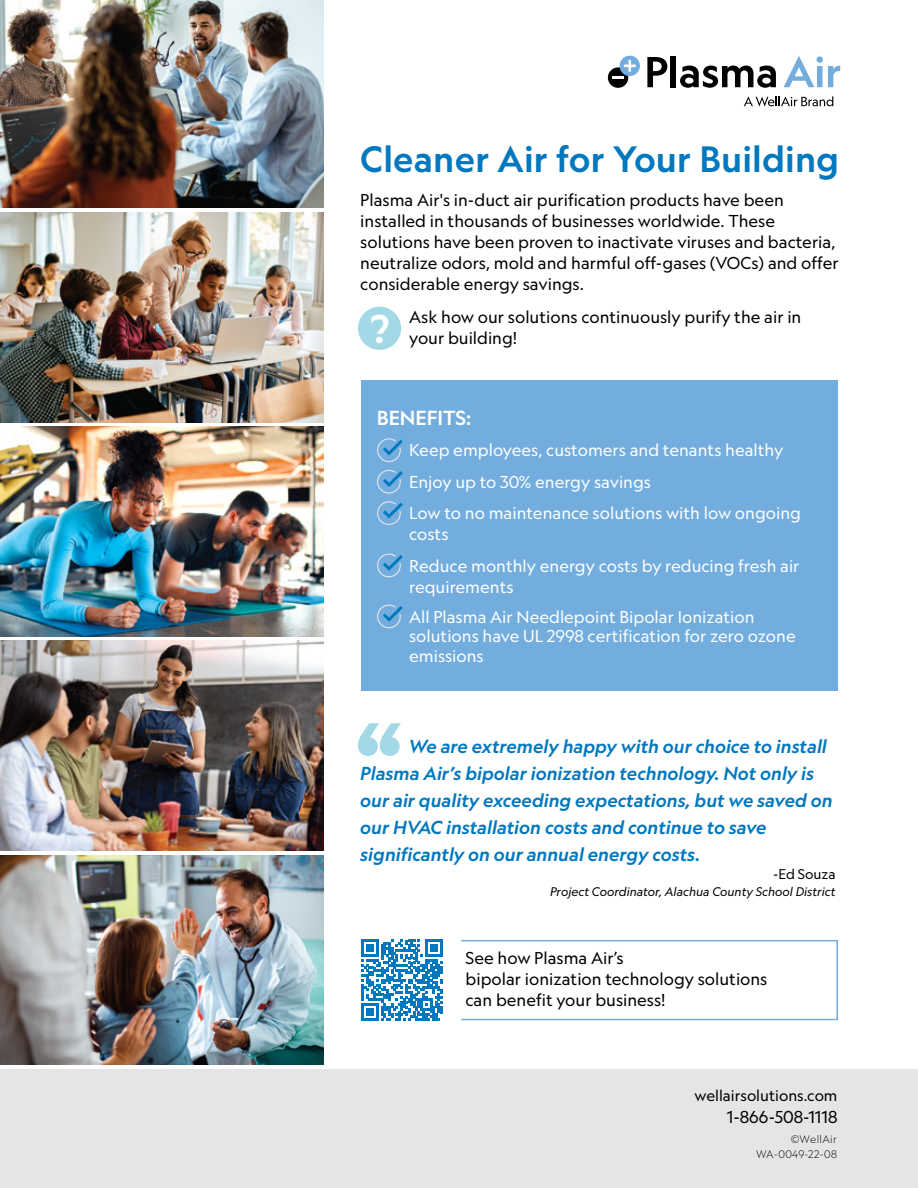
<style>
.page{position:relative;width:918px;height:1188px;background:#fff}
.page>*{position:absolute;margin:0;border:0;box-sizing:border-box;transform-origin:0 0}
.t1{font:500 38.4px "Geograph";color:#fff}
.t2{font:500 35.1px "Geograph";letter-spacing:.005em;color:#0078bf}
.t3{font:500 19.5px "Geograph";color:#fff}
.t4{font:italic 500 18px/27px "Geograph";color:#0078bf}
.t5{font:16.5px/21px "Geograph";color:#000}
.t6{font:16.5px/31.5px "Geograph";color:#fff}
.t7{font:15px "Geograph";color:#000}
.t8{font:13.5px "Geograph";color:#000}
.t9{font:italic 12px "Geograph";color:#000}
.t10{font:300 10.5px "Geograph";letter-spacing:.03em;color:#000}
</style>
<div class="page">
<img style="left:0;top:641px;width:324px;height:209px">
<img style="left:0;top:0;width:324px;height:208px">
<img style="left:0;top:855px;width:324px;height:209px">
<img style="left:0;top:427px;width:324px;height:209px">
<img style="left:0;top:213px;width:324px;height:209px">
<svg style="left:361px;top:940px;width:81px;height:81px"></svg>
<div style="left:361px;top:380px;width:476px;height:310px;background:#72adde"></div>
<svg style="left:377px;top:438px;width:26px;height:56px"></svg>
<svg style="left:377px;top:501px;width:26px;height:24px"></svg>
<svg style="left:377px;top:553px;width:26px;height:25px"></svg>
<svg style="left:377px;top:604px;width:26px;height:25px"></svg>
<div style="left:0;top:1069px;width:918px;height:119px;background:#e5e4e6"></div>
<svg style="left:358px;top:723px;width:43px;height:33px"></svg>
<div style="left:358px;top:307px;width:43px;height:43px;background:#a3d9e7;border-radius:50%"></div>
<div style="left:461px;top:940px;width:377px;height:80px;border:2px solid #72adde"></div>
<svg style="left:647px;top:57px;width:20px;height:30px"></svg>
<div style="left:671px;top:56px;width:5px;height:31px;background:#000"></div>
<svg style="left:680px;top:66px;width:96px;height:22px"></svg>
<svg style="left:784px;top:56px;width:56px;height:31px"></svg>
<svg style="left:744px;top:96px;width:89px;height:11px"></svg>
<div style="left:608px;top:67px;width:20px;height:21px;background:#000;border-radius:50%"></div>
<div style="left:620px;top:56px;width:20px;height:20px;background:#72adde;border-radius:50%"></div>
<svg style="left:612px;top:60px;width:24px;height:19px"></svg>
<h2 class="t2" style="left:360px;top:136px;width:480px">Cleaner Air for Your Building</h2>
<p class="t5" style="left:360px;top:190px;width:480px">Plasma Air's in-duct air purification products have been installed in thousands of businesses worldwide. These solutions have been proven to inactivate viruses and bacteria, neutralize odors, mold and harmful off-gases (VOCs) and offer considerable energy savings.</p>
<p class="t5" style="left:409px;top:307px;width:394px">Ask how our solutions continuously purify the air in</p>
<h1 class="t1" style="left:370px;top:304px;width:21px">?</h1>
<p class="t5" style="left:409px;top:328px;width:110px">your building!</p>
<p class="t3" style="left:377px;top:405px;width:96px">BENEFITS:</p>
<p class="t6" style="left:409px;top:434px;width:393px">Keep employees, customers and tenants healthy<br>Enjoy up to 30% energy savings<br>Low to no maintenance solutions with low ongoing</p>
<p class="t6" style="left:409px;top:518px;width:392px">costs<br>Reduce monthly energy costs by reducing fresh air</p>
<p class="t6" style="left:409px;top:571px;width:347px;line-height:30px">requirements<br>All Plasma Air Needlepoint Bipolar Ionization</p>
<p class="t6" style="left:409px;top:626px;width:388px;line-height:19.5px">solutions have UL 2998 certification for zero ozone emissions</p>
<p class="t4" style="left:360px;top:733px;width:474px;text-indent:49px">We are extremely happy with our choice to install Plasma Air’s bipolar ionization technology. Not only is our air quality exceeding expectations, but we saved on our HVAC installation costs and continue to save significantly on our annual energy costs.</p>
<p class="t8" style="left:773px;top:866px;width:64px">-Ed Souza</p>
<p class="t9" style="left:550px;top:884px;width:287px">Project Coordinator, Alachua County School District</p>
<p class="t5" style="left:466px;top:947px;width:303px">See how Plasma Air’s<br>bipolar ionization technology solutions can benefit your business!</p>
<p class="t7" style="left:695px;top:1086px;width:144px">wellairsolutions.com</p>
<p class="t5" style="left:727px;top:1107px;width:112px">1-866-508-1118</p>
<p class="t10" style="left:756px;top:1148px;width:82px">WA-0049-22-08</p>
<p class="t10" style="left:791px;top:1133px;width:48px">©WellAir</p>
</div>
